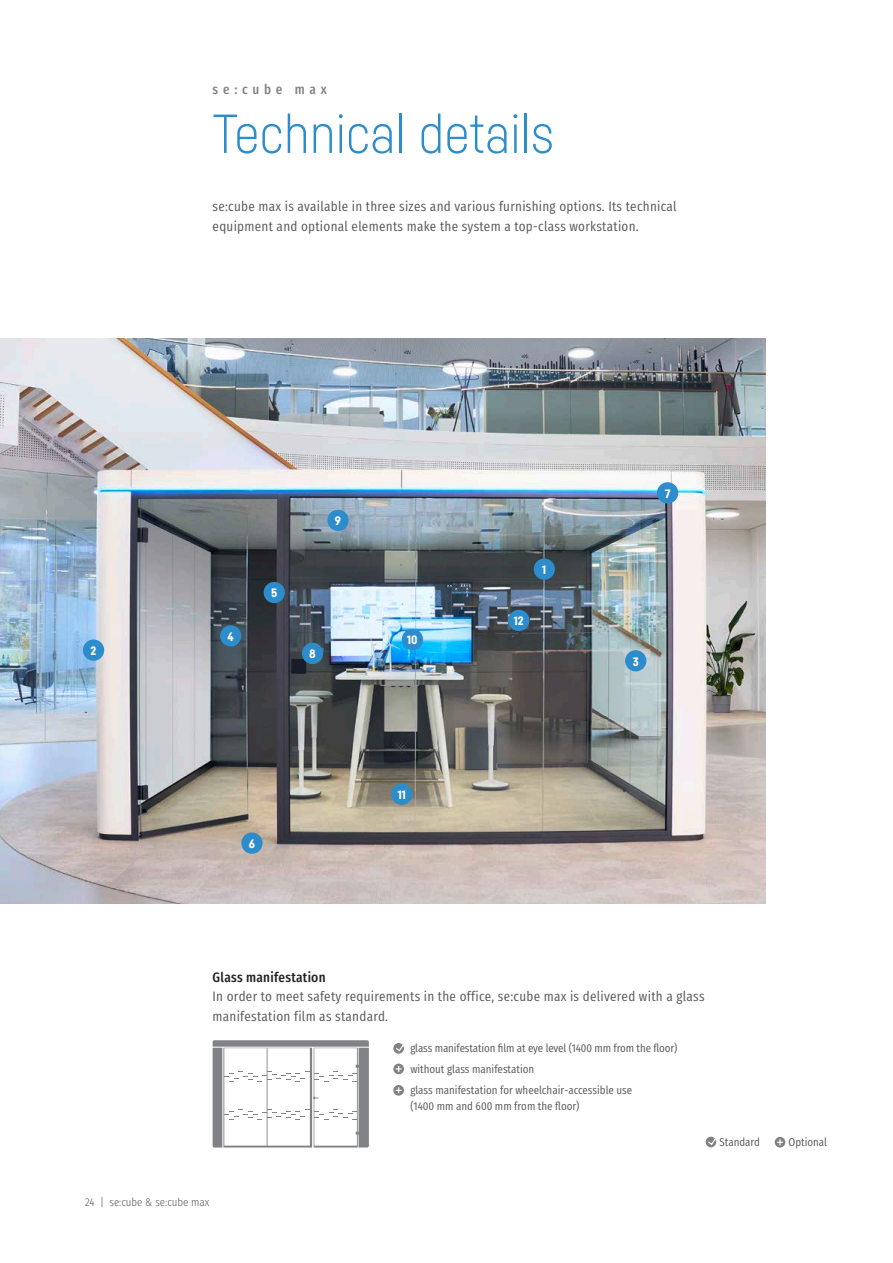
<style>
.page{position:relative;width:893px;height:1263px;background:#fff}
.page>*{position:absolute;margin:0;border:0;box-sizing:border-box;transform-origin:0 0}
.t1{font:300 54px "Sedus Sans";color:#2d8ccb}
.t2{font:13.5px/19.5px "Sedus Text Condensed";letter-spacing:.02em;color:#57585a}
.t3{font:700 13.5px "Sedus Text Condensed";letter-spacing:.02em;color:#231f20}
.t4{font:700 13.5px "Sedus Text Condensed";letter-spacing:.35em;color:#808285}
.t5{font:900 12px "Sedus Sans";color:#fff}
.t6{font:11.25px/20.7px "Sedus Text Condensed";color:#57585a}
.t7{font:300 11.25px "Sedus Text Condensed";color:#57585a}
</style>
<div class="page">
<img style="left:0;top:338px;width:765px;height:566px">
<div style="left:534px;top:558px;width:21px;height:22px;background:#2d8ccb;border-radius:50%"></div>
<div style="left:83px;top:639px;width:21px;height:22px;background:#2d8ccb;border-radius:50%"></div>
<div style="left:625px;top:650px;width:21px;height:21px;background:#2d8ccb;border-radius:50%"></div>
<div style="left:220px;top:625px;width:21px;height:21px;background:#2d8ccb;border-radius:50%"></div>
<div style="left:264px;top:582px;width:21px;height:21px;background:#2d8ccb;border-radius:50%"></div>
<div style="left:241px;top:832px;width:22px;height:22px;background:#2d8ccb;border-radius:50%"></div>
<div style="left:657px;top:482px;width:21px;height:21px;background:#2d8ccb;border-radius:50%"></div>
<div style="left:302px;top:643px;width:21px;height:21px;background:#2d8ccb;border-radius:50%"></div>
<div style="left:327px;top:510px;width:22px;height:21px;background:#2d8ccb;border-radius:50%"></div>
<div style="left:402px;top:629px;width:21px;height:21px;background:#2d8ccb;border-radius:50%"></div>
<div style="left:508px;top:610px;width:21px;height:21px;background:#2d8ccb;border-radius:50%"></div>
<div style="left:391px;top:784px;width:21px;height:21px;background:#2d8ccb;border-radius:50%"></div>
<svg style="left:213px;top:1040px;width:156px;height:107px"></svg>
<svg style="left:393px;top:1063px;width:11px;height:11px"></svg>
<svg style="left:396px;top:1066px;width:6px;height:6px"></svg>
<svg style="left:393px;top:1085px;width:11px;height:11px"></svg>
<svg style="left:396px;top:1087px;width:6px;height:6px"></svg>
<svg style="left:393px;top:1043px;width:11px;height:11px"></svg>
<svg style="left:394px;top:1043px;width:10px;height:9px"></svg>
<div style="left:706px;top:1137px;width:10px;height:10px;background:#808285;border-radius:50%"></div>
<svg style="left:707px;top:1137px;width:10px;height:9px"></svg>
<div style="left:775px;top:1137px;width:10px;height:10px;background:#808285;border-radius:50%"></div>
<svg style="left:777px;top:1139px;width:6px;height:6px"></svg>
<p class="t4" style="left:213px;top:77px;width:116px">se:cube max</p>
<h1 class="t1" style="left:213px;top:101px;width:343px">Technical details</h1>
<p class="t2" style="left:213px;top:195px;width:466px">se:cube max is available in three sizes and various furnishing options. Its technical equipment and optional elements make the system a top-class workstation.</p>
<p class="t5" style="left:91px;top:643px;width:7px">2</p>
<p class="t5" style="left:228px;top:629px;width:8px">4</p>
<p class="t5" style="left:271px;top:586px;width:8px">5</p>
<p class="t5" style="left:335px;top:514px;width:8px">9</p>
<p class="t5" style="left:309px;top:647px;width:8px">8</p>
<p class="t5" style="left:407px;top:633px;width:12px">10</p>
<p class="t5" style="left:514px;top:614px;width:12px">12</p>
<p class="t5" style="left:542px;top:562px;width:6px">1</p>
<p class="t5" style="left:665px;top:486px;width:7px">7</p>
<p class="t5" style="left:633px;top:654px;width:8px">3</p>
<p class="t5" style="left:249px;top:836px;width:8px">6</p>
<p class="t5" style="left:398px;top:787px;width:10px">11</p>
<p class="t3" style="left:213px;top:964px;width:115px">Glass manifestation</p>
<p class="t2" style="left:213px;top:985px;width:493px">In order to meet safety requirements in the office, se:cube max is delivered with a glass manifestation film as standard.</p>
<p class="t6" style="left:410px;top:1037px;width:268px">glass manifestation film at eye level (1400 mm from the floor) without glass manifestation<br>glass manifestation for wheelchair-accessible use</p>
<p class="t6" style="left:410px;top:1095px;width:171px">(1400 mm and 600 mm from the floor)</p>
<p class="t6" style="left:719px;top:1131px;width:42px">Standard</p>
<p class="t6" style="left:788px;top:1131px;width:40px">Optional</p>
<p class="t7" style="left:85px;top:1192px;width:126px">24 | se:cube &amp; se:cube max</p>
</div>
